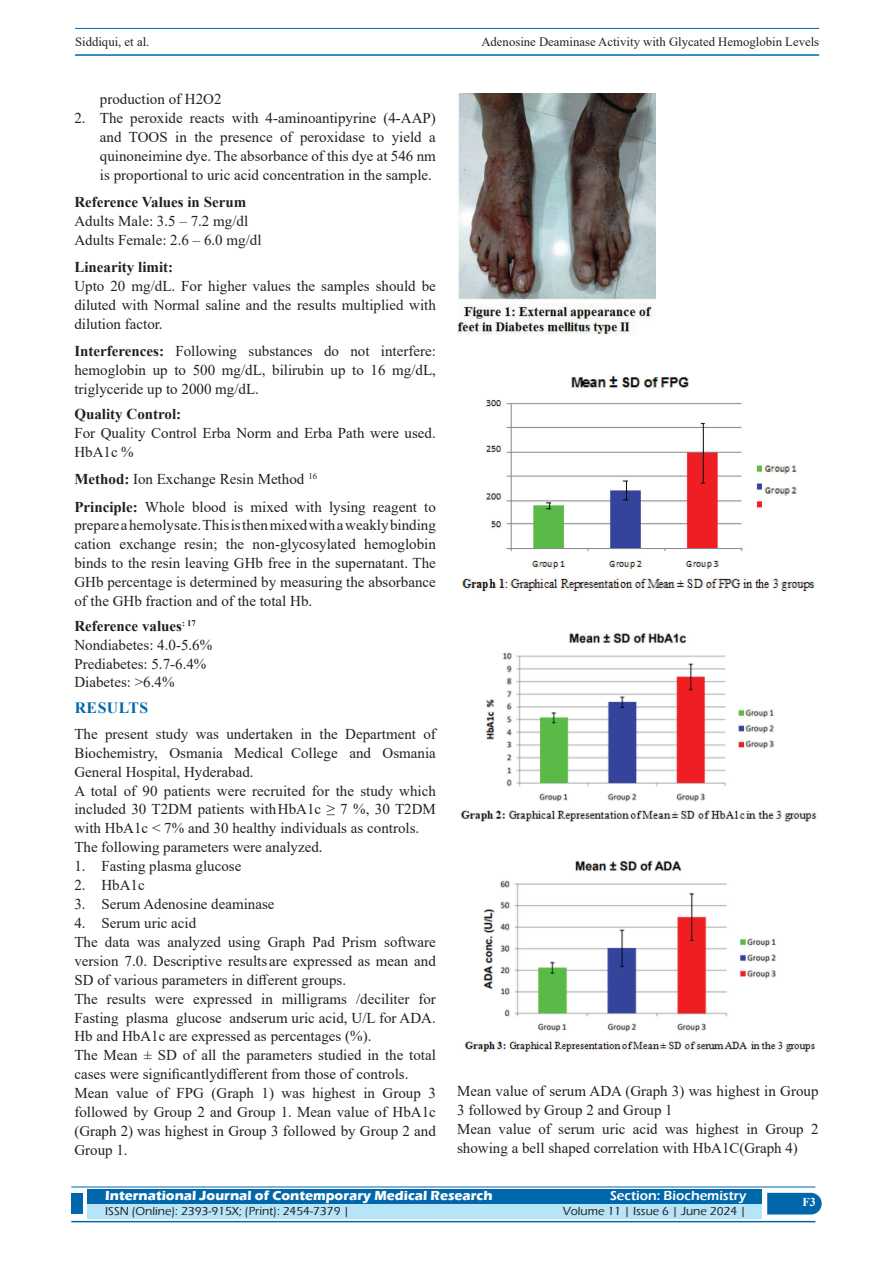
<style>
.page{position:relative;width:893px;height:1263px;background:#fff}
.page>*{position:absolute;margin:0;border:0;box-sizing:border-box;transform-origin:0 0}
.t1{font:700 15.75px "Times New Roman";letter-spacing:.035em;color:#0067aa}
.TX_New{font:15px/18.9px "Times New Roman";color:#231f20;text-align:justify}
.TX_New-2{font:700 15px "Times New Roman";color:#231f20}
.t2{font:700 13.5px "Eras ITC";color:#fff}
.t3{font:600 13.5px "Eras ITC";color:#fff}
.t4{font:12.75px "Times New Roman";color:#231f20}
.t5{font:500 12px "Eras ITC";color:#231f20}
.t6{font:700 12px "Times New Roman";color:#fff}
.s1{font-weight:700}
</style>
<div class="page">
<hr style="left:75px;top:28px;width:744px;height:1px;background:#0067aa">
<hr style="left:75px;top:54px;width:744px;height:2px;background:#0067aa">
<div style="left:87px;top:1189px;width:674px;height:15px;background:#0067aa"></div>
<div style="left:87px;top:1204px;width:674px;height:15px;background:#b6e4f9"></div>
<svg style="left:767px;top:1193px;width:55px;height:21px"></svg>
<hr style="left:71px;top:1186px;width:744px;height:1px;background:#0067aa">
<hr style="left:71px;top:1221px;width:744px;height:1px;background:#0067aa">
<div style="left:71px;top:1193px;width:12px;height:21px;background:#0067aa"></div>
<img style="left:457px;top:94px;width:199px;height:241px">
<img style="left:462px;top:376px;width:353px;height:216px">
<img style="left:460px;top:633px;width:357px;height:189px">
<img style="left:464px;top:860px;width:351px;height:192px">
<p class="t4" style="left:75px;top:33px;width:76px">Siddiqui, et al.</p>
<p class="t4" style="left:481px;top:33px;width:339px">Adenosine Deaminase Activity with Glycated Hemoglobin Levels</p>
<p class="TX_New" style="left:100px;top:89px;width:123px">production of H2O2</p>
<p class="TX_New" style="left:100px;top:108px;width:337px;text-indent:-26px">2. The peroxide reacts with 4-aminoantipyrine (4-AAP) and TOOS in the presence of peroxidase to yield a quinoneimine dye. The absorbance of this dye at 546 nm is proportional to uric acid concentration in the sample.</p>
<p class="TX_New-2" style="left:74px;top:191px;width:173px">Reference Values in Serum</p>
<p class="TX_New" style="left:74px;top:211px;width:175px">Adults Male: 3.5 – 7.2 mg/dl</p>
<p class="TX_New" style="left:74px;top:230px;width:189px">Adults Female: 2.6 – 6.0 mg/dl</p>
<p class="TX_New-2" style="left:74px;top:256px;width:100px">Linearity limit:</p>
<p class="TX_New" style="left:74px;top:276px;width:363px">Upto 20 mg/dL. For higher values the samples should be diluted with Normal saline and the results multiplied with dilution factor.</p>
<p class="TX_New" style="left:74px;top:341px;width:363px"><span class="s1">Interferences:</span> Following substances do not interfere: hemoglobin up to 500 mg/dL, bilirubin up to 16 mg/dL, triglyceride up to 2000 mg/dL.</p>
<h2 class="TX_New-2" style="left:74px;top:403px;width:108px">Quality Control:</h2>
<p class="TX_New" style="left:74px;top:423px;width:363px">For Quality Control Erba Norm and Erba Path were used.<br>HbA1c %</p>
<p class="TX_New" style="left:74px;top:469px;width:244px"><span class="s1">Method:</span> Ion Exchange Resin Method <sup>16</sup></p>
<p class="TX_New" style="left:74px;top:497px;width:363px"><span class="s1">Principle:</span> Whole blood is mixed with lysing reagent to prepare a hemolysate. This is then mixed with a weakly binding cation exchange resin; the non-glycosylated hemoglobin binds to the resin leaving GHb free in the supernatant. The GHb percentage is determined by measuring the absorbance of the GHb fraction and of the total Hb.</p>
<h2 class="TX_New-2" style="left:74px;top:615px;width:123px">Reference values<sup>:</sup> <sup>17</sup></h2>
<p class="TX_New" style="left:74px;top:635px;width:139px">Nondiabetes: 4.0-5.6%</p>
<p class="TX_New" style="left:74px;top:653px;width:134px">Prediabetes: 5.7-6.4%</p>
<p class="TX_New" style="left:74px;top:672px;width:102px">Diabetes: &gt;6.4%</p>
<h1 class="t1" style="left:75px;top:697px;width:75px">RESULTS</h1>
<p class="TX_New" style="left:74px;top:724px;width:363px">The present study was undertaken in the Department of Biochemistry, Osmania Medical College and Osmania General Hospital, Hyderabad.</p>
<p class="TX_New" style="left:74px;top:780px;width:363px">A total of 90 patients were recruited for the study which included 30 T2DM patients with HbA1c ≥ 7 %, 30 T2DM with HbA1c &lt; 7% and 30 healthy individuals as controls.</p>
<p class="TX_New" style="left:74px;top:837px;width:250px">The following parameters were analyzed.</p>
<p class="TX_New" style="left:74px;top:856px;width:168px">1. Fasting plasma glucose</p>
<p class="TX_New" style="left:74px;top:875px;width:72px">2. HbA1c</p>
<p class="TX_New" style="left:74px;top:894px;width:202px">3. Serum Adenosine deaminase</p>
<p class="TX_New" style="left:74px;top:913px;width:123px">4. Serum uric acid</p>
<p class="TX_New" style="left:74px;top:932px;width:363px">The data was analyzed using Graph Pad Prism software version 7.0. Descriptive results are expressed as mean and SD of various parameters in different groups.</p>
<p class="TX_New" style="left:74px;top:989px;width:363px">The results were expressed in milligrams /deciliter for Fasting plasma glucose and serum uric acid, U/L for ADA.<br>Hb and HbA1c are expressed as percentages (%).</p>
<p class="TX_New" style="left:74px;top:1045px;width:363px">The Mean ± SD of all the parameters studied in the total cases were significantly different from those of controls.</p>
<p class="TX_New" style="left:74px;top:1083px;width:363px">Mean value of FPG (Graph 1) was highest in Group 3 followed by Group 2 and Group 1. Mean value of HbA1c (Graph 2) was highest in Group 3 followed by Group 2 and Group 1.</p>
<p class="TX_New" style="left:457px;top:1081px;width:363px">Mean value of serum ADA (Graph 3) was highest in Group<br>3 followed by Group 2 and Group 1</p>
<p class="TX_New" style="left:457px;top:1119px;width:363px">Mean value of serum uric acid was highest in Group 2 showing a bell shaped correlation with HbA1C(Graph 4)</p>
<p class="t2" style="left:105px;top:1188px;width:389px">International Journal of Contemporary Medical Research</p>
<p class="t3" style="left:610px;top:1188px;width:138px">Section: Biochemistry</p>
<p class="t5" style="left:105px;top:1204px;width:246px">ISSN (Online): 2393-915X; (Print): 2454-7379 |</p>
<p class="t5" style="left:563px;top:1204px;width:185px">Volume 11 | Issue 6 | June 2024 |</p>
<p class="t6" style="left:802px;top:1194px;width:15px">F3</p>
</div>
